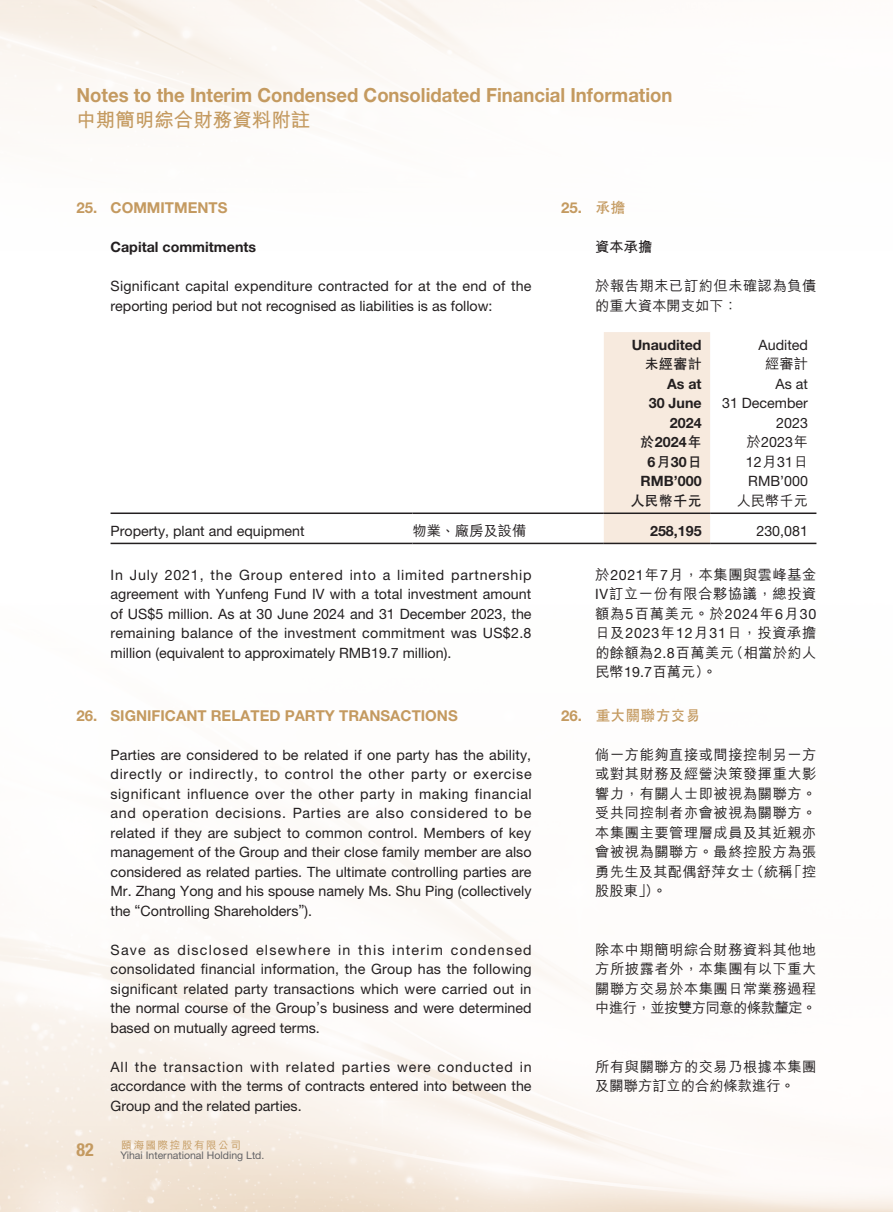
<style>
.page{position:relative;width:893px;height:1212px;background:#fff}
.page>*{position:absolute;margin:0;border:0;box-sizing:border-box;transform-origin:0 0}
.t1{font:700 19.5px "Helvetica Neue LT Std";color:#c49a60;scale:.95 1}
.t2{font:700 19.5px "M Hei HK";color:#c49a60}
.t3{font:700 condensed 18px "Helvetica Neue LT Std";color:#c49a60}
.t4{font:700 15px "Helvetica Neue LT Std";color:#c49a60}
.t5{font:700 15px "C Hei 2 HK";color:#c49a60}
.t6{font:14.25px/19.5px "Helvetica Neue LT Std";color:#231f20;text-align:justify}
.t7{font:500 14.25px/19.5px "M Hei HK";letter-spacing:.035em;color:#231f20;text-align:justify}
.t8{font:700 14.25px/19.5px "Helvetica Neue LT Std";color:#231f20;text-align:right}
.t9{font:700 14.25px "C Hei 2 HK";color:#231f20}
.t10{font:700 14.25px "M Hei HK";color:#231f20}
.t11{font:10.5px "Helvetica Neue LT Std";color:#636366}
.t12{font:500 10.5px "M Hei HK";letter-spacing:.15em;color:#c49a60}
.s1{font-family:"C Hei 2 HK"}
.s2{font-family:"M Hei HK";font-weight:500}
.s3{font-family:"Helvetica Neue LT Std";font-weight:400}
.s4{font-family:"Helvetica Neue LT Std"}
</style>
<div class="page">
<div style="left:604px;top:332px;width:106px;height:211px;background:#f7eade"></div>
<hr style="left:111px;top:512px;width:301px;height:2px;background:#231f20">
<hr style="left:412px;top:512px;width:192px;height:2px;background:#231f20">
<hr style="left:604px;top:512px;width:106px;height:2px;background:#231f20">
<hr style="left:710px;top:512px;width:106px;height:2px;background:#231f20">
<hr style="left:111px;top:543px;width:301px;height:1px;background:#231f20">
<hr style="left:412px;top:543px;width:192px;height:1px;background:#231f20">
<hr style="left:604px;top:543px;width:106px;height:1px;background:#231f20">
<hr style="left:710px;top:543px;width:106px;height:1px;background:#231f20">
<h1 class="t1" style="left:76px;top:83px;width:629px">Notes to the Interim Condensed Consolidated Financial Information</h1>
<h1 class="t2" style="left:76px;top:105px;width:235px">中期簡明綜合財務資料附註</h1>
<p class="t4" style="left:77px;top:199px;width:152px">25. COMMITMENTS</p>
<p class="t8" style="left:111px;top:237px;width:147px">Capital commitments</p>
<p class="t6" style="left:111px;top:276px;width:423px">Significant capital expenditure contracted for at the end of the reporting period but not recognised as liabilities is as follow:</p>
<p class="t4" style="left:561px;top:199px;width:66px">25. <span class="s1">承擔</span></p>
<p class="t10" style="left:595px;top:237px;width:58px">資本承擔</p>
<p class="t7" style="left:595px;top:275px;width:223px">於報告期末已訂約但未確認為負債的重大資本開支如下：</p>
<p class="t8" style="left:632px;top:335px;width:71px">Unaudited</p>
<p class="t6" style="left:759px;top:335px;width:51px">Audited</p>
<p class="t9" style="left:645px;top:354px;width:58px">未經審計</p>
<p class="t7" style="left:765px;top:353px;width:44px">經審計</p>
<p class="t8" style="left:649px;top:374px;width:54px">As at<br>30 June<br>2024</p>
<p class="t6" style="left:722px;top:374px;width:87px;text-align:right">As at<br>31 December<br>2023</p>
<p class="t8" style="left:640px;top:432px;width:63px;text-align:center"><span class="s1">於</span>2024<span class="s1">年<br></span>6<span class="s1">月</span>30<span class="s1">日</span></p>
<p class="t6" style="left:746px;top:432px;width:64px"><span class="s2">於</span>2023<span class="s2">年<br></span>12<span class="s2">月</span>31<span class="s2">日</span></p>
<p class="t8" style="left:641px;top:471px;width:62px">RMB’000</p>
<p class="t6" style="left:748px;top:471px;width:61px">RMB’000</p>
<p class="t9" style="left:630px;top:490px;width:73px">人民幣千元</p>
<p class="t7" style="left:737px;top:489px;width:73px">人民幣千元</p>
<p class="t6" style="left:111px;top:521px;width:196px">Property, plant and equipment</p>
<p class="t7" style="left:412px;top:520px;width:115px">物業、廠房及設備</p>
<p class="t8" style="left:650px;top:521px;width:53px">258,195</p>
<p class="t6" style="left:756px;top:521px;width:53px">230,081</p>
<p class="t6" style="left:111px;top:564px;width:423px">In July 2021, the Group entered into a limited partnership agreement with Yunfeng Fund IV with a total investment amount of US$5 million. As at 30 June 2024 and 31 December 2023, the remaining balance of the investment commitment was US$2.8 million (equivalent to approximately RMB19.7 million).</p>
<p class="t7" style="left:595px;top:563px;width:223px">於<span class="s3">2021</span>年<span class="s3">7</span>月，本集團與雲峰基金<span class="s3">IV</span>訂立一份有限合夥協議，總投資額為<span class="s3">5</span>百萬美元。於<span class="s3">2024</span>年<span class="s3">6</span>月<span class="s3">30</span>日及<span class="s3">2023</span>年<span class="s3">12</span>月<span class="s3">31</span>日，投資承擔的餘額為<span class="s3">2.8</span>百萬美元（相當於約人民幣<span class="s3">19.7</span>百萬元）。</p>
<p class="t5" style="left:561px;top:704px;width:141px"><span class="s4">26.</span> 重大關聯方交易</p>
<p class="t7" style="left:595px;top:743px;width:223px">倘一方能夠直接或間接控制另一方或對其財務及經營決策發揮重大影響力，有關人士即被視為關聯方。受共同控制者亦會被視為關聯方。本集團主要管理層成員及其近親亦會被視為關聯方。最終控股方為張勇先生及其配偶舒萍女士（統稱「控股股東」）。</p>
<p class="t4" style="left:77px;top:706px;width:383px">26. SIGNIFICANT RELATED PARTY TRANSACTIONS</p>
<p class="t6" style="left:111px;top:744px;width:423px">Parties are considered to be related if one party has the ability, directly or indirectly, to control the other party or exercise significant influence over the other party in making financial and operation decisions. Parties are also considered to be related if they are subject to common control. Members of key management of the Group and their close family member are also considered as related parties. The ultimate controlling parties are Mr. Zhang Yong and his spouse namely Ms. Shu Ping (collectively the “Controlling Shareholders”).</p>
<p class="t6" style="left:111px;top:939px;width:423px">Save as disclosed elsewhere in this interim condensed consolidated financial information, the Group has the following significant related party transactions which were carried out in the normal course of the Group’s business and were determined based on mutually agreed terms.</p>
<p class="t6" style="left:111px;top:1056px;width:423px">All the transaction with related parties were conducted in accordance with the terms of contracts entered into between the Group and the related parties.</p>
<p class="t7" style="left:595px;top:938px;width:223px">除本中期簡明綜合財務資料其他地方所披露者外，本集團有以下重大關聯方交易於本集團日常業務過程中進行，並按雙方同意的條款釐定。</p>
<p class="t7" style="left:595px;top:1055px;width:223px">所有與關聯方的交易乃根據本集團及關聯方訂立的合約條款進行。</p>
<p class="t3" style="left:77px;top:1138px;width:19px">82</p>
<p class="t12" style="left:122px;top:1137px;width:121px">頤海國際控股有限公司</p>
<p class="t11" style="left:120px;top:1149px;width:146px">Yihai International Holding Ltd.</p>
</div>
